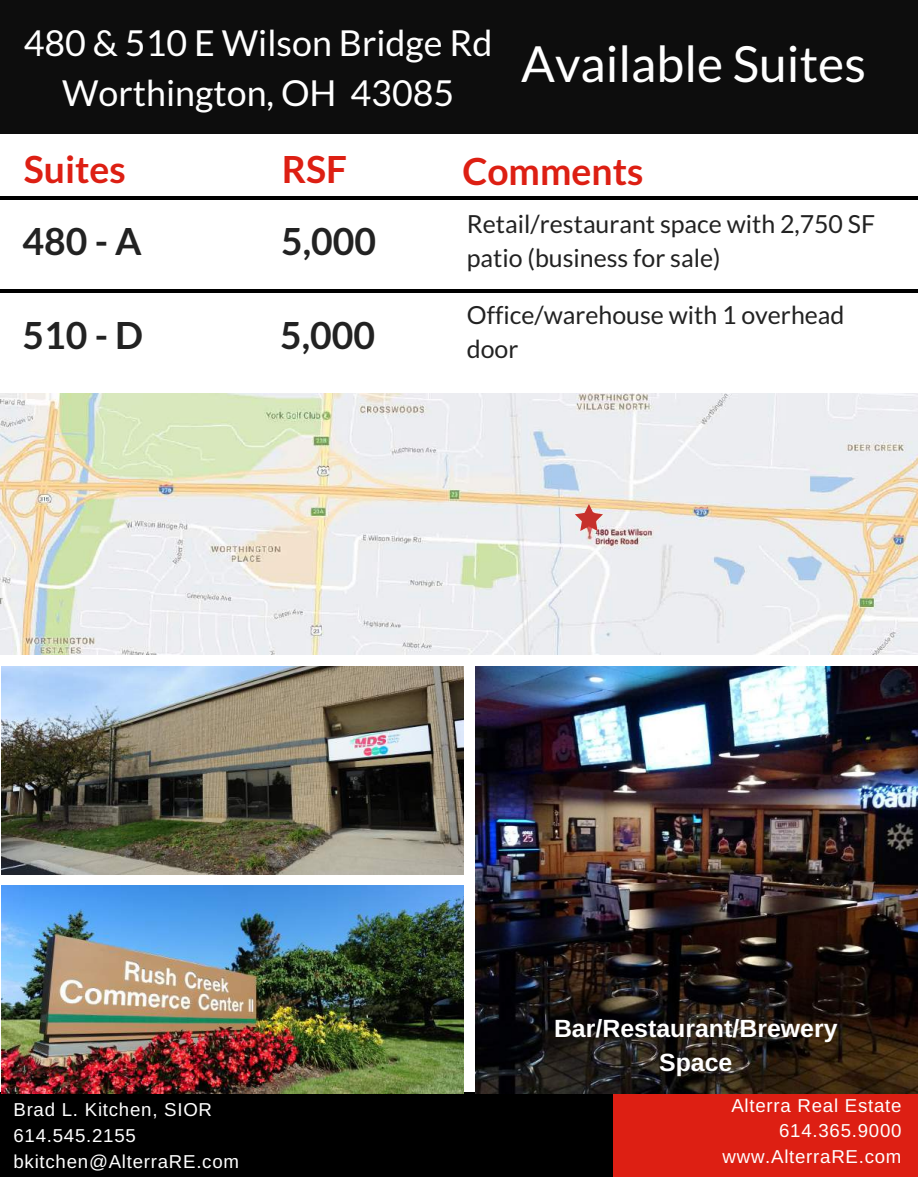
<style>
.page{position:relative;width:918px;height:1188px;background:#fff}
.page>*{position:absolute;margin:0;border:0;box-sizing:border-box;transform-origin:0 0}
.t1{font:49.8px "Lato";color:#fff}
.t2{font:700 37.35px "Lato";color:#222}
.t3{font:700 37.35px "Lato";color:#dd1f13}
.t4{font:35.85px/49.5px "Lato";color:#fff;text-align:center}
.t5{font:24.9px/33.8px "Lato";color:#222}
.t6{font:700 24.9px/33.8px "Arimo";color:#fff;text-align:center}
.t7{font:18.75px/25.8px "Arimo";letter-spacing:.04em;color:#fff;text-align:right}
</style>
<div class="page">
<div style="left:0;top:0;width:918px;height:134px;background:#0d0d0d"></div>
<div style="left:0;top:1092px;width:615px;height:85px;background:#000"></div>
<div style="left:614px;top:1092px;width:304px;height:85px;background:#dd1f13"></div>
<img style="left:1px;top:666px;width:463px;height:208px">
<img style="left:1px;top:885px;width:463px;height:209px">
<img style="left:476px;top:666px;width:442px;height:428px">
<hr style="left:0;top:196px;width:918px;height:4px;background:#000">
<hr style="left:0;top:289px;width:918px;height:3px;background:#000">
<img style="left:0;top:394px;width:918px;height:261px">
<svg style="left:575px;top:504px;width:28px;height:27px"></svg>
<h3 class="t4" style="left:24px;top:18px;width:470px">480 &amp; 510 E Wilson Bridge Rd<br>Worthington, OH 43085</h3>
<h1 class="t1" style="left:521px;top:33px;width:346px">Available Suites</h1>
<h2 class="t3" style="left:24px;top:147px;width:104px">Suites</h2>
<h2 class="t3" style="left:282px;top:147px;width:67px">RSF</h2>
<h2 class="t3" style="left:462px;top:148px;width:183px">Comments</h2>
<h2 class="t2" style="left:22px;top:219px;width:121px">480-A</h2>
<h2 class="t2" style="left:281px;top:219px;width:97px">5,000</h2>
<h2 class="t2" style="left:22px;top:312px;width:122px">510-D</h2>
<h2 class="t2" style="left:280px;top:312px;width:97px">5,000</h2>
<h3 class="t5" style="left:467px;top:206px;width:410px">Retail/restaurant space with 2,750 SF patio (business for sale)</h3>
<h3 class="t5" style="left:467px;top:297px;width:379px">Office/warehouse with 1 overhead door</h3>
<p class="t7" style="left:14px;top:1097px;width:227px;text-align:left">Brad L. Kitchen, SIOR<br>614.545.2155 bkitchen@AlterraRE.com</p>
<h3 class="t6" style="left:554px;top:1012px;width:285px">Bar/Restaurant/Brewery<br>Space</h3>
<p class="t7" style="left:723px;top:1092px;width:180px">Alterra Real Estate<br>614.365.9000 www.AlterraRE.com</p>
</div>
